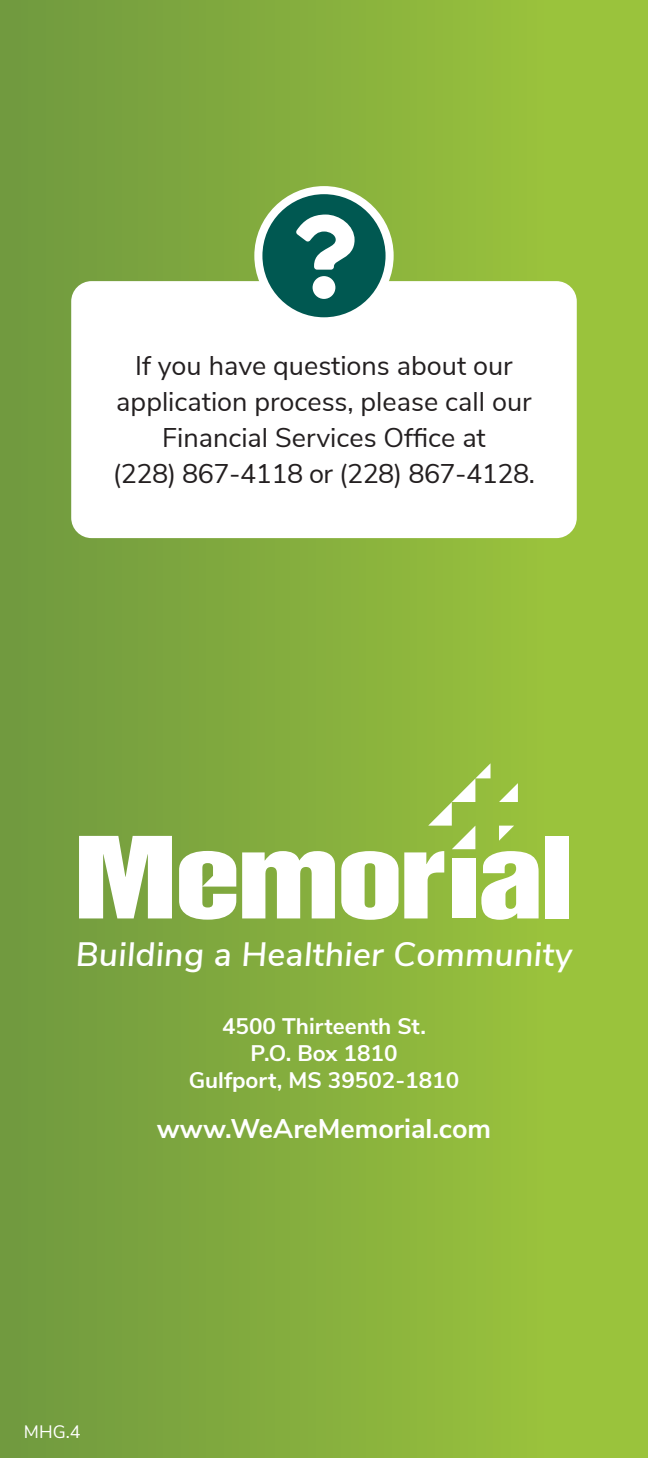
<style>
.page{position:relative;width:648px;height:1458px;background:#fff}
.page>*{position:absolute;margin:0;border:0;box-sizing:border-box;transform-origin:0 0}
.t1{font:italic 600 33.75px "Nunito Sans";letter-spacing:.01em;color:#fff}
.t2{font:27px/36px "Nunito Sans";color:#231f20;text-align:center}
.t3{font:700 27px "Nunito Sans";color:#fff}
.t4{font:700 22.5px/27px "Nunito Sans";color:#fff;text-align:center}
.t5{font:18px "Nunito Sans";color:#fff}
</style>
<div class="page">
<div style="left:0;top:0;width:648px;height:1458px;background:linear-gradient(to right,#709940,#9fc73c)"></div>
<svg style="left:647px;top:0;width:1px;height:547px"></svg>
<svg style="left:647px;top:1218px;width:1px;height:240px"></svg>
<div style="left:71px;top:281px;width:506px;height:257px;background:#fff;border-radius:20px"></div>
<div style="left:254px;top:186px;width:140px;height:139px;background:#fff;border-radius:50%"></div>
<svg style="left:262px;top:194px;width:124px;height:123px"></svg>
<svg style="left:79px;top:836px;width:93px;height:82px"></svg>
<svg style="left:242px;top:851px;width:93px;height:67px"></svg>
<svg style="left:341px;top:763px;width:198px;height:157px"></svg>
<div style="left:546px;top:836px;width:23px;height:82px;background:#fff"></div>
<svg style="left:179px;top:851px;width:57px;height:69px"></svg>
<p class="t2" style="left:113px;top:346px;width:424px">If you have questions about our application process, please call our Financial Services Office at<br>(228) 867-4118 or (228) 867-4128.</p>
<p class="t1" style="left:76px;top:929px;width:498px">Building a Healthier Community</p>
<p class="t4" style="left:189px;top:1011px;width:272px">4500 Thirteenth St.<br>P.O. Box 1810<br>Gulfport, MS 39502-1810</p>
<p class="t3" style="left:157px;top:1109px;width:336px">www.WeAreMemorial.com</p>
<p class="t5" style="left:24px;top:1418px;width:58px">MHG.4</p>
</div>
